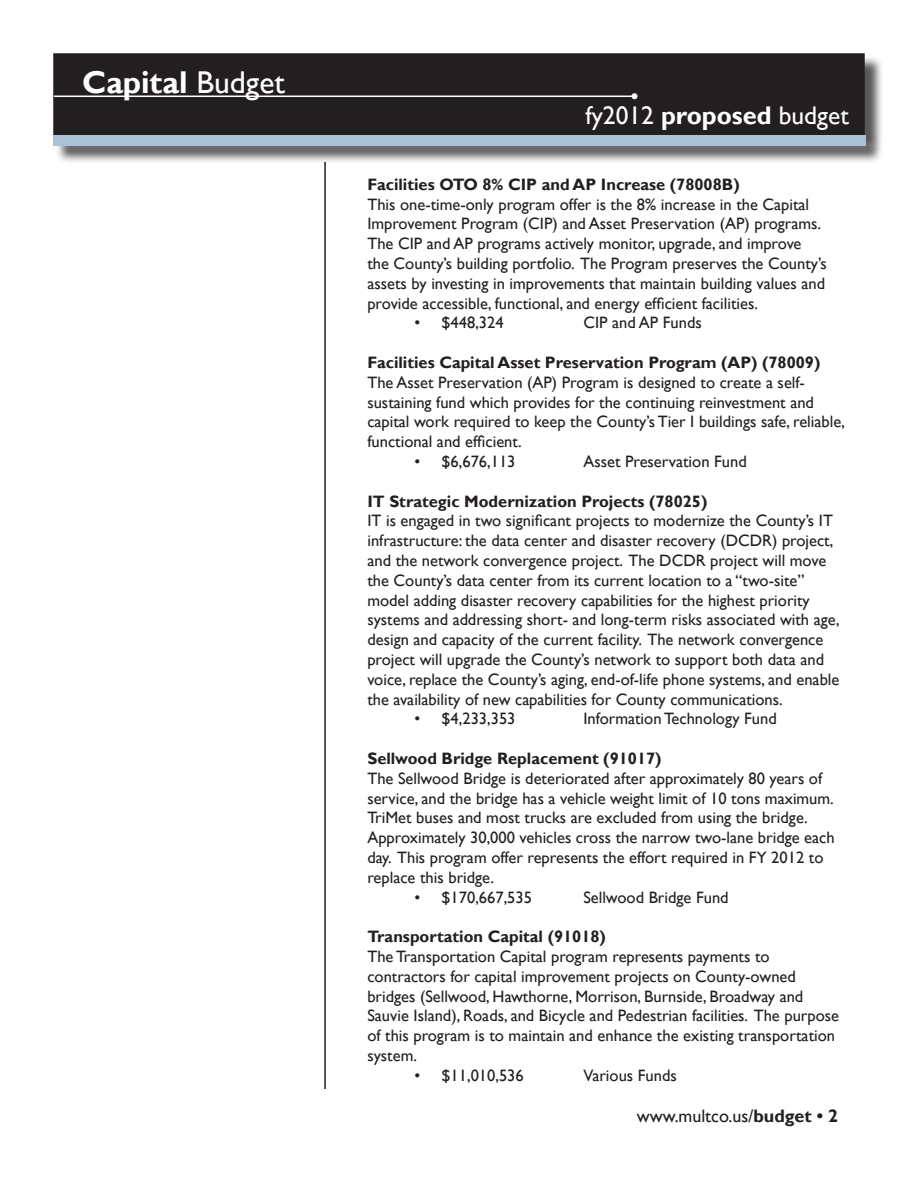
<style>
.page{position:relative;width:918px;height:1188px;background:#fff}
.page>*{position:absolute;margin:0;border:0;box-sizing:border-box;transform-origin:0 0}
.t1{font:700 31.5px "Gill Sans";color:#fff}
.t2{font:25.5px "Gill Sans";color:#fff}
.t3{font:18px "Gill Sans";color:#231f20}
.t4{font:16.5px/19.8px "Gill Sans";color:#231f20}
.t5{font:700 16.5px "Gill Sans";color:#231f20}
.s1{font-weight:400}
.s2{font-weight:700}
</style>
<div class="page">
<hr style="left:324px;top:162px;width:2px;height:927px;background:#231f20">
<div style="left:54px;top:54px;width:810px;height:80px;background:#231f20"></div>
<div style="left:53px;top:53px;width:812px;height:82px;border:2px solid #231f20"></div>
<hr style="left:54px;top:96px;width:580px;height:1px;background:#fff">
<svg style="left:632px;top:93px;width:6px;height:6px"></svg>
<div style="left:55px;top:137px;width:829px;height:27px;background:#231f20;opacity:.75"></div>
<div style="left:53px;top:135px;width:812px;height:10px;background:#abc2d5"></div>
<h1 class="t1" style="left:82px;top:64px;width:204px">Capital <span class="s1">Budget</span></h1>
<h2 class="t2" style="left:585px;top:101px;width:265px">fy2012 <span class="s2">proposed</span> budget</h2>
<p class="t5" style="left:367px;top:174px;width:374px">Facilities OTO 8% CIP and AP Increase (78008B)</p>
<p class="t4" style="left:367px;top:194px;width:461px">This one-time-only program offer is the 8% increase in the Capital Improvement Program (CIP) and Asset Preservation (AP) programs.<br>The CIP and AP programs actively monitor, upgrade, and improve the County’s building portfolio. The Program preserves the County’s assets by investing in improvements that maintain building values and provide accessible, functional, and energy efficient facilities.</p>
<p class="t4" style="left:415px;top:313px;width:91px">• $448,324</p>
<p class="t4" style="left:583px;top:313px;width:120px">CIP and AP Funds</p>
<p class="t5" style="left:367px;top:352px;width:455px">Facilities Capital Asset Preservation Program (AP) (78009)</p>
<p class="t4" style="left:367px;top:373px;width:479px">The Asset Preservation (AP) Program is designed to create a self&shy;sustaining fund which provides for the continuing reinvestment and capital work required to keep the County’s Tier I buildings safe, reliable, functional and efficient.</p>
<p class="t4" style="left:415px;top:452px;width:102px">• $6,676,113</p>
<p class="t4" style="left:583px;top:452px;width:165px">Asset Preservation Fund</p>
<p class="t5" style="left:367px;top:491px;width:341px">IT Strategic Modernization Projects (78025)</p>
<p class="t4" style="left:367px;top:511px;width:474px">IT is engaged in two significant projects to modernize the County’s IT infrastructure: the data center and disaster recovery (DCDR) project, and the network convergence project. The DCDR project will move the County’s data center from its current location to a “two-site” model adding disaster recovery capabilities for the highest priority systems and addressing short- and long-term risks associated with age, design and capacity of the current facility. The network convergence project will upgrade the County’s network to support both data and voice, replace the County’s aging, end-of-life phone systems, and enable the availability of new capabilities for County communications.</p>
<p class="t4" style="left:415px;top:709px;width:102px">• $4,233,353</p>
<p class="t4" style="left:583px;top:709px;width:195px">Information Technology Fund</p>
<p class="t5" style="left:367px;top:748px;width:296px">Sellwood Bridge Replacement (91017)</p>
<p class="t4" style="left:367px;top:769px;width:469px">The Sellwood Bridge is deteriorated after approximately 80 years of service, and the bridge has a vehicle weight limit of 10 tons maximum.<br>TriMet buses and most trucks are excluded from using the bridge.<br>Approximately 30,000 vehicles cross the narrow two-lane bridge each day. This program offer represents the effort required in FY 2012 to replace this bridge.</p>
<p class="t4" style="left:415px;top:887px;width:119px">• $170,667,535</p>
<p class="t4" style="left:583px;top:887px;width:147px">Sellwood Bridge Fund</p>
<p class="t5" style="left:367px;top:927px;width:240px">Transportation Capital (91018)</p>
<p class="t4" style="left:367px;top:947px;width:473px">The Transportation Capital program represents payments to contractors for capital improvement projects on County-owned bridges (Sellwood, Hawthorne, Morrison, Burnside, Broadway and Sauvie Island), Roads, and Bicycle and Pedestrian facilities. The purpose of this program is to maintain and enhance the existing transportation system.</p>
<p class="t4" style="left:415px;top:1066px;width:111px">• $11,010,536</p>
<p class="t4" style="left:583px;top:1066px;width:95px">Various Funds</p>
<p class="t3" style="left:637px;top:1106px;width:203px">www.multco.us/<span class="s2">budget • 2</span></p>
</div>
